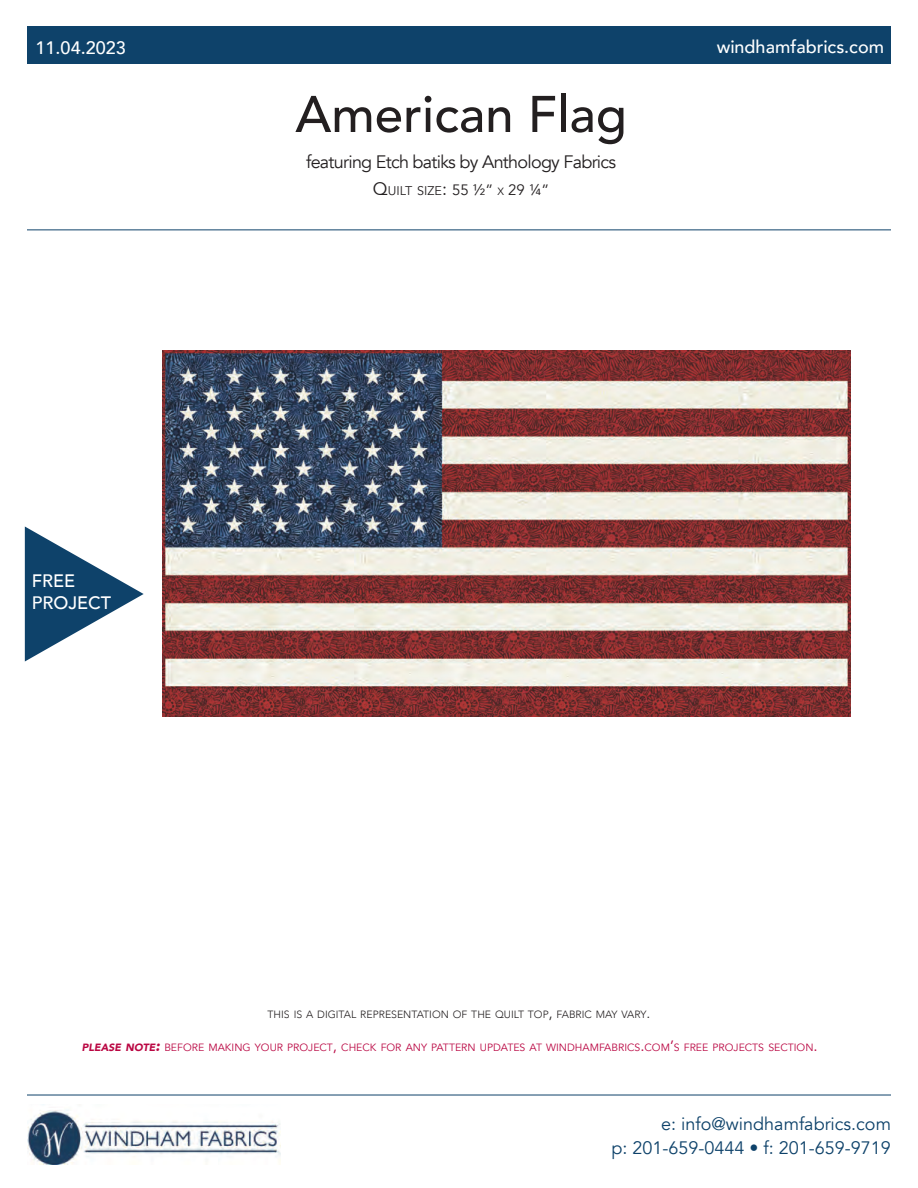
<style>
.page{position:relative;width:918px;height:1188px;background:#fff}
.page>*{position:absolute;margin:0;border:0;box-sizing:border-box;transform-origin:0 0}
.t1{font:500 51px "Avenir";color:#231f20}
.t2{font:18px/24px "Avenir";color:#0e426a;text-align:right}
.t3{font:500 18px/21.6px "Avenir";color:#fff}
.t4{font:18px "Avenir";letter-spacing:-.04em;color:#231f20}
.t5{font:12.6px "Avenir";color:#231f20}
.t6{font:10.5px "Avenir";color:#ba0743}
.t7{font:300 10.5px "Avenir";color:#231f20}
.s1{font-size:18px}
.s2{font-size:15px}
.s3{font-size:10.5px}
.s4{font-weight:900;font-style:italic}
.s5{font-weight:900;font-style:italic;font-size:15px}
</style>
<div class="page">
<div style="left:27px;top:26px;width:864px;height:38px;background:#0e426a"></div>
<hr style="left:27px;top:1095px;width:864px;height:1px;background:#0e426a">
<hr style="left:27px;top:230px;width:864px;height:1px;background:#0e426a">
<svg style="left:25px;top:526px;width:119px;height:136px"></svg>
<img style="left:27px;top:1110px;width:254px;height:54px">
<img style="left:162px;top:351px;width:688px;height:366px">
<h2 class="t3" style="left:36px;top:37px;width:92px">11.04.2023</h2>
<h2 class="t3" style="left:717px;top:36px;width:169px">windhamfabrics.com</h2>
<h2 class="t3" style="left:32px;top:571px;width:81px">FREE<br>PROJECT</h2>
<h1 class="t1" style="left:295px;top:81px;width:333px">American Flag</h1>
<h2 class="t4" style="left:306px;top:150px;width:312px">featuring Etch batiks by Anthology Fabrics</h2>
<p class="t5" style="left:373px;top:182px;width:178px"><span class="s1">Q</span>UILT SIZE<span class="s1">:</span> <span class="s2">55</span> <span class="s2">½</span><span class="s2">”</span> <span class="s3">X</span> <span class="s2">29</span> <span class="s2">¼</span><span class="s2">”</span></p>
<p class="t7" style="left:268px;top:1008px;width:384px">THIS IS A DIGITAL REPRESENTATION OF THE QUILT TOP<span class="s2">,</span> FABRIC MAY VARY<span class="s2">.</span></p>
<p class="t6" style="left:82px;top:1040px;width:737px"><span class="s4">PLEASE NOTE</span><span class="s5">:</span> BEFORE MAKING YOUR PROJECT<span class="s2">,</span> CHECK FOR ANY PATTERN UPDATES AT WINDHAMFABRICS<span class="s2">.</span>COM<span class="s2">’</span>S FREE PROJECTS SECTION<span class="s2">.</span></p>
<h2 class="t2" style="left:612px;top:1112px;width:281px">e: info@windhamfabrics.com<br>p: 201-659-0444 • f: 201-659-9719</h2>
</div>
